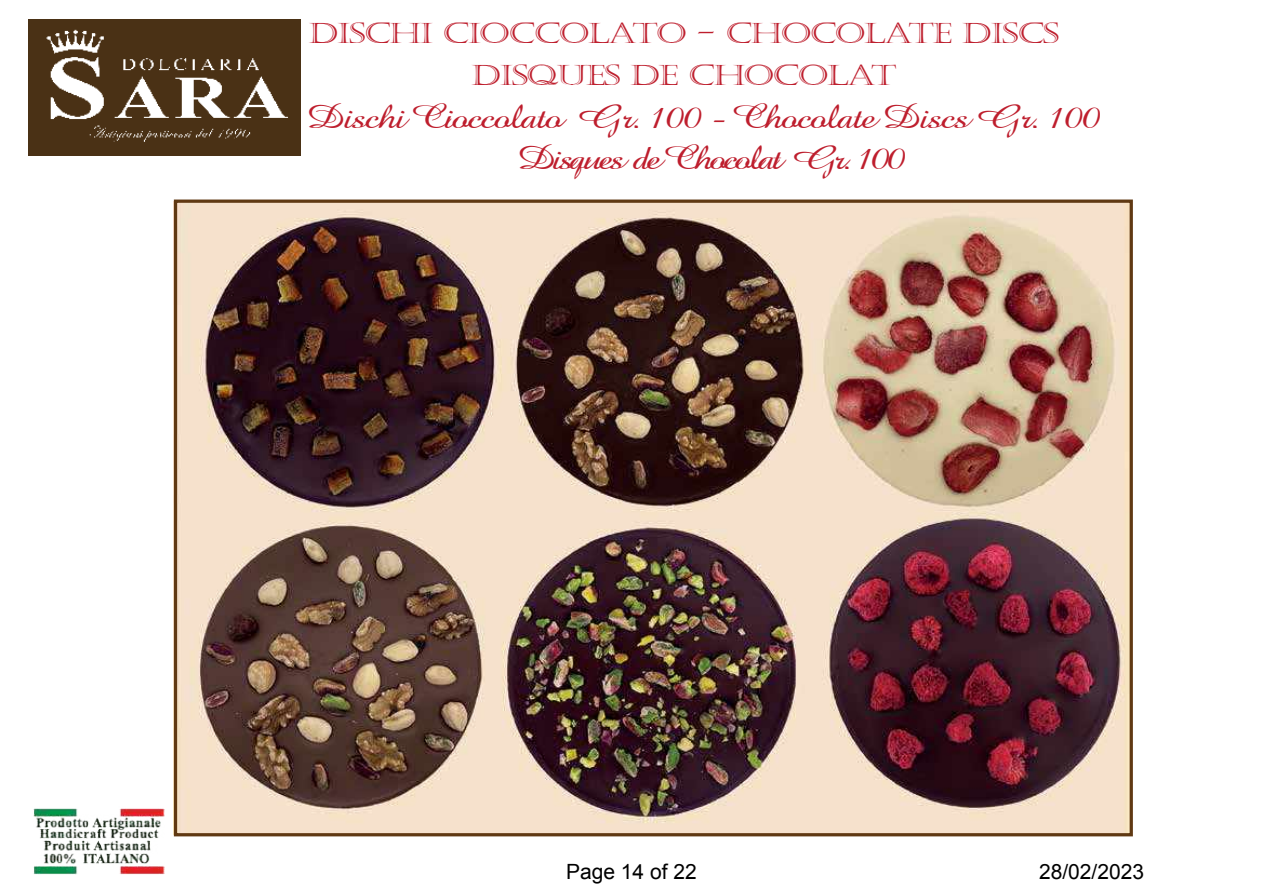
<style>
.page{position:relative;width:1263px;height:893px;background:#fff}
.page>*{position:absolute;margin:0;border:0;box-sizing:border-box;transform-origin:0 0}
.t1{font:34.5px/40.5px "Amazone BT";letter-spacing:-.05em;color:#be1e2d;text-align:center;scale:1.24 1}
.t2{font:28.5px/42px "Castellar";letter-spacing:-.05em;color:#be1e2d;text-align:center;scale:1.24 1}
.t3{font:21px "Arial";color:#000}
</style>
<div class="page">
<img style="left:33px;top:808px;width:132px;height:66px">
<img style="left:178px;top:204px;width:951px;height:628px">
<img style="left:29px;top:19px;width:271px;height:136px">
<div style="left:174px;top:200px;width:959px;height:636px;border:3px solid #603913"></div>
<p class="t2" style="left:308px;top:13px;width:607px">DISCHI CIOCCOLATO - CHOCOLATE DISCS<br>DISQUES DE CHOCOLAT</p>
<p class="t1" style="left:306px;top:97px;width:643px">Dischi Cioccolato Gr. 100 - Chocolate Discs Gr. 100<br>Disques de Chocolat Gr.100</p>
<p class="t3" style="left:566px;top:858px;width:132px">Page 14 of 22</p>
<p class="t3" style="left:1039px;top:858px;width:107px">28/02/2023</p>
</div>
